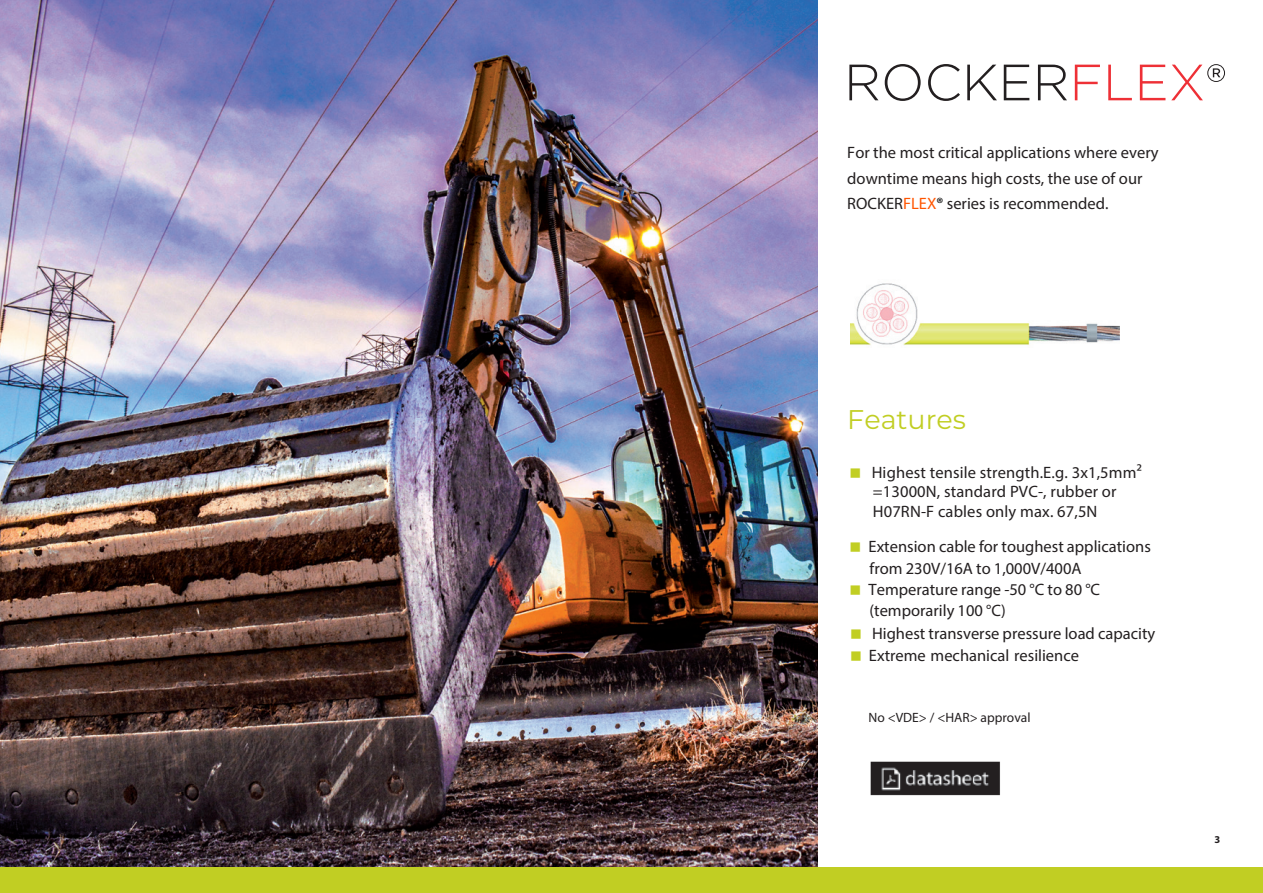
<style>
.page{position:relative;width:1263px;height:893px;background:#fff}
.page>*{position:absolute;margin:0;border:0;box-sizing:border-box;transform-origin:0 0}
.t1{font:300 51px "Gotham";color:#231f20}
.t2{font:27px "Montserrat";color:#c1ce23}
.t3{font:16.5px/21px "Myriad Pro";color:#231f20}
.t4{font:13.5px "Myriad Pro";color:#231f20}
.t5{font:700 10.5px "Myriad Pro";color:#231f20}
.s1{color:#ee3036}
.s2{color:#f50}
.s3{color:#000}
</style>
<div class="page">
<img style="left:0;top:0;width:818px;height:867px">
<div style="left:0;top:867px;width:1263px;height:26px;background:#c1ce23"></div>
<img style="left:850px;top:283px;width:269px;height:62px">
<img style="left:870px;top:761px;width:130px;height:35px">
<h1 class="t1" style="left:844px;top:50px;width:384px">ROCKER<span class="s1">FLEX</span>®</h1>
<p class="t3" style="left:847px;top:140px;width:313px;line-height:25.5px">For the most critical applications where every downtime means high costs, the use of our<br>ROCKER<span class="s2">FLEX</span><span class="s3">®</span> series is recommended.</p>
<h2 class="t2" style="left:847px;top:401px;width:120px">Features</h2>
<p class="t3" style="left:872px;top:463px;width:272px;line-height:19px">Highest tensile strength.E.g. 3x1,5mm² =13000N, standard PVC-, rubber or</p>
<p class="t3" style="left:868px;top:494px;width:284px;line-height:35px">H07RN-F cables only max. 67,5N<br>Extension cable for toughest applications</p>
<p class="t3" style="left:868px;top:557px;width:233px">from 230V/16A to 1,000V/400A<br>Temperature range -50 °C to 80 °C (temporarily 100 °C)</p>
<p class="t3" style="left:869px;top:622px;width:288px;line-height:22px">Highest transverse pressure load capacity<br>Extreme mechanical resilience</p>
<p class="t4" style="left:868px;top:710px;width:163px">No &lt;VDE&gt; / &lt;HAR&gt; approval</p>
<p class="t5" style="left:1214px;top:832px;width:7px">3</p>
</div>
